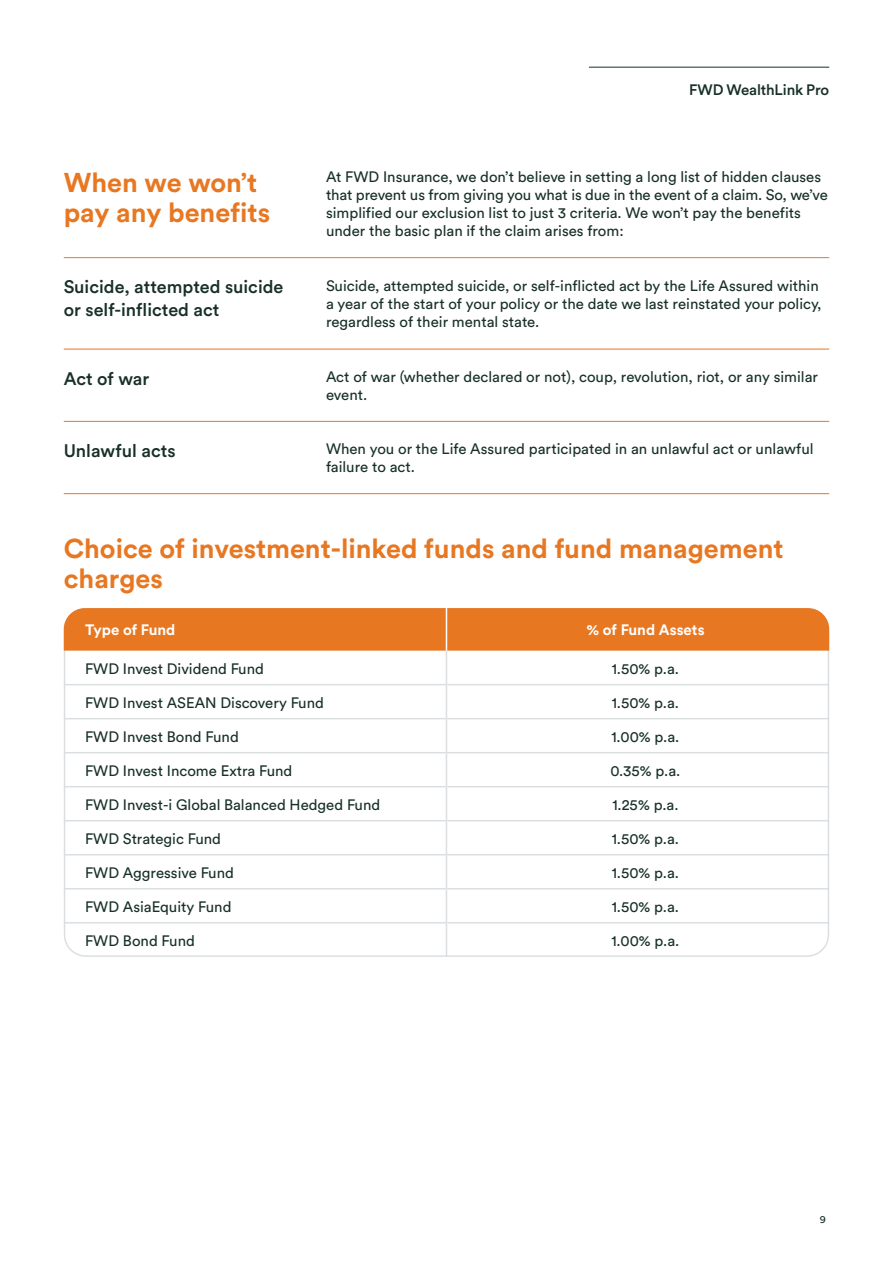
<style>
.page{position:relative;width:893px;height:1263px;background:#fff}
.page>*{position:absolute;margin:0;border:0;box-sizing:border-box;transform-origin:0 0}
.t1{font:700 27px/30px "FWD Circular";color:#e87722}
.t2{font:500 18px/22.5px "FWD Circular";color:#183028}
.t3{font:15px/18px "FWD Circular";color:#183028}
.t4{font:700 15px "FWD Circular";color:#fff}
.t5{font:500 15px "FWD Circular";letter-spacing:-.01em;color:#183028}
.t6{font:10.5px "FWD Circular";color:#183028}
</style>
<div class="page">
<hr style="left:589px;top:67px;width:240px;height:1px;background:#183028">
<hr style="left:64px;top:257px;width:765px;height:1px;background:#e87722">
<hr style="left:64px;top:349px;width:765px;height:1px;background:#e87722">
<hr style="left:64px;top:421px;width:765px;height:1px;background:#e87722">
<hr style="left:64px;top:493px;width:765px;height:1px;background:#e87722">
<div style="left:64px;top:608px;width:765px;height:43px;background:#e87722"></div>
<hr style="left:446px;top:651px;width:1px;height:33px;background:#dbdfe1">
<hr style="left:64px;top:684px;width:382px;height:1px;background:#dbdfe1">
<hr style="left:446px;top:684px;width:383px;height:1px;background:#dbdfe1">
<hr style="left:446px;top:685px;width:1px;height:33px;background:#dbdfe1">
<hr style="left:64px;top:718px;width:382px;height:1px;background:#dbdfe1">
<hr style="left:446px;top:718px;width:383px;height:1px;background:#dbdfe1">
<hr style="left:446px;top:719px;width:1px;height:33px;background:#dbdfe1">
<hr style="left:64px;top:752px;width:382px;height:1px;background:#dbdfe1">
<hr style="left:446px;top:752px;width:383px;height:1px;background:#dbdfe1">
<hr style="left:446px;top:753px;width:1px;height:33px;background:#dbdfe1">
<hr style="left:446px;top:787px;width:1px;height:33px;background:#dbdfe1">
<hr style="left:64px;top:820px;width:382px;height:1px;background:#dbdfe1">
<hr style="left:446px;top:820px;width:383px;height:1px;background:#dbdfe1">
<hr style="left:446px;top:821px;width:1px;height:33px;background:#dbdfe1">
<hr style="left:64px;top:854px;width:382px;height:1px;background:#dbdfe1">
<hr style="left:446px;top:854px;width:383px;height:1px;background:#dbdfe1">
<hr style="left:446px;top:855px;width:1px;height:33px;background:#dbdfe1">
<hr style="left:64px;top:888px;width:382px;height:1px;background:#dbdfe1">
<hr style="left:446px;top:888px;width:383px;height:1px;background:#dbdfe1">
<hr style="left:446px;top:889px;width:1px;height:33px;background:#dbdfe1">
<hr style="left:64px;top:922px;width:382px;height:1px;background:#dbdfe1">
<hr style="left:446px;top:922px;width:383px;height:1px;background:#dbdfe1">
<hr style="left:446px;top:923px;width:1px;height:34px;background:#dbdfe1">
<hr style="left:446px;top:608px;width:1px;height:43px;background:#fff">
<hr style="left:64px;top:786px;width:382px;height:1px;background:#dbdfe1">
<hr style="left:446px;top:786px;width:383px;height:1px;background:#dbdfe1">
<p class="t5" style="left:689px;top:79px;width:142px">FWD WealthLink Pro</p>
<h1 class="t1" style="left:64px;top:166px;width:208px">When we won’t pay any benefits</h1>
<p class="t3" style="left:326px;top:167px;width:503px">At FWD Insurance, we don’t believe in setting a long list of hidden clauses that prevent us from giving you what is due in the event of a claim. So, we’ve simplified our exclusion list to just 3 criteria. We won’t pay the benefits under the basic plan if the claim arises from:</p>
<p class="t2" style="left:64px;top:275px;width:221px">Suicide, attempted suicide or self-inflicted act</p>
<p class="t3" style="left:326px;top:276px;width:497px">Suicide, attempted suicide, or self-inflicted act by the Life Assured within a year of the start of your policy or the date we last reinstated your policy, regardless of their mental state.</p>
<p class="t2" style="left:64px;top:366px;width:87px">Act of war</p>
<p class="t3" style="left:326px;top:367px;width:494px">Act of war (whether declared or not), coup, revolution, riot, or any similar event.</p>
<p class="t2" style="left:64px;top:438px;width:113px">Unlawful acts</p>
<p class="t3" style="left:326px;top:439px;width:489px">When you or the Life Assured participated in an unlawful act or unlawful failure to act.</p>
<h1 class="t1" style="left:64px;top:532px;width:721px">Choice of investment-linked funds and fund management charges</h1>
<p class="t4" style="left:85px;top:620px;width:92px">Type of Fund</p>
<p class="t4" style="left:586px;top:620px;width:120px">% of Fund Assets</p>
<p class="t3" style="left:85px;top:659px;width:180px">FWD Invest Dividend Fund</p>
<p class="t3" style="left:612px;top:659px;width:69px">1.50% p.a.</p>
<p class="t3" style="left:85px;top:693px;width:240px">FWD Invest ASEAN Discovery Fund</p>
<p class="t3" style="left:612px;top:693px;width:69px">1.50% p.a.</p>
<p class="t3" style="left:85px;top:727px;width:155px">FWD Invest Bond Fund</p>
<p class="t3" style="left:611px;top:727px;width:69px">1.00% p.a.</p>
<p class="t3" style="left:85px;top:761px;width:209px">FWD Invest Income Extra Fund</p>
<p class="t3" style="left:610px;top:761px;width:72px">0.35% p.a.</p>
<p class="t3" style="left:85px;top:795px;width:297px">FWD Invest-i Global Balanced Hedged Fund</p>
<p class="t3" style="left:612px;top:795px;width:68px">1.25% p.a.</p>
<p class="t3" style="left:85px;top:829px;width:138px">FWD Strategic Fund</p>
<p class="t3" style="left:612px;top:829px;width:69px">1.50% p.a.</p>
<p class="t3" style="left:85px;top:863px;width:150px">FWD Aggressive Fund</p>
<p class="t3" style="left:612px;top:863px;width:69px">1.50% p.a.</p>
<p class="t3" style="left:85px;top:897px;width:148px">FWD AsiaEquity Fund</p>
<p class="t3" style="left:612px;top:897px;width:69px">1.50% p.a.</p>
<p class="t3" style="left:85px;top:931px;width:111px">FWD Bond Fund</p>
<p class="t3" style="left:611px;top:931px;width:69px">1.00% p.a.</p>
<p class="t6" style="left:820px;top:1212px;width:8px">9</p>
</div>
